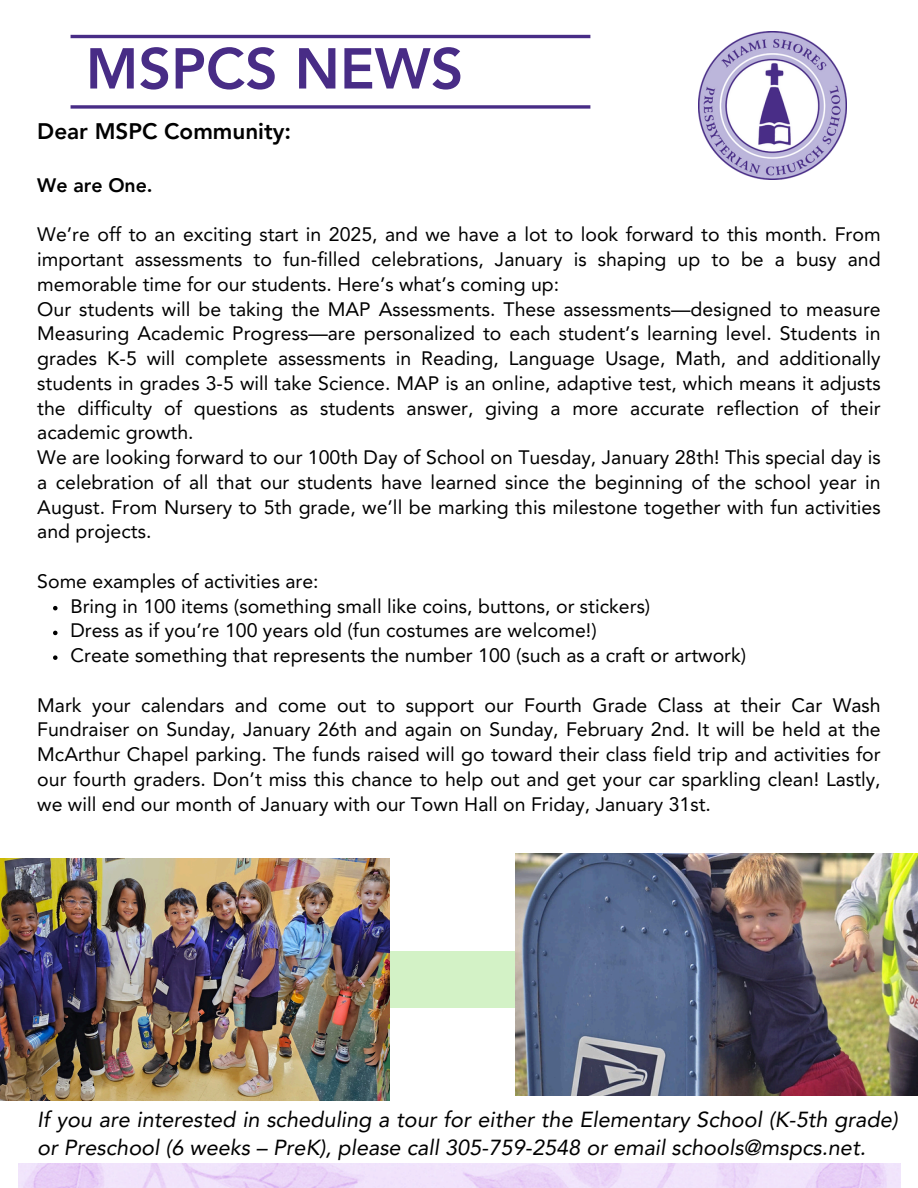
<style>
.page{position:relative;width:918px;height:1188px;background:#fff}
.page>*{position:absolute;margin:0;border:0;box-sizing:border-box;transform-origin:0 0}
.t1{font:800 57px "Avenir LT Pro";color:#482c86}
.t2{font:800 22.5px "Avenir LT Pro";color:#000}
.t3{font:italic 21.75px/28.2px "Avenir LT Pro";color:#000}
.t4{font:19.5px/24.8px "Avenir LT Pro";color:#000;text-align:justify}
.t5{font:800 19.5px "Avenir LT Pro";color:#000}
</style>
<div class="page">
<div style="left:0;top:951px;width:918px;height:56px;background:#d3f2c6"></div>
<img style="left:0;top:858px;width:389px;height:242px">
<img style="left:515px;top:854px;width:403px;height:242px">
<img style="left:18px;top:1163px;width:882px;height:25px">
<svg style="left:53px;top:606px;width:5px;height:4px"></svg>
<svg style="left:53px;top:631px;width:5px;height:4px"></svg>
<svg style="left:53px;top:655px;width:5px;height:5px"></svg>
<img style="left:698px;top:31px;width:149px;height:149px">
<hr style="left:71px;top:35px;width:519px;height:3px;background:#482c86">
<svg style="left:71px;top:105px;width:519px;height:4px;background:#644c98"></svg>
<p class="t1" style="left:86px;top:45px;width:379px">MSPCS NEWS</p>
<p class="t2" style="left:37px;top:122px;width:255px">Dear MSPC Community:</p>
<h1 class="t5" style="left:37px;top:177px;width:117px">We are One.</h1>
<p class="t4" style="left:37px;top:224px;width:845px">We’re off to an exciting start in 2025, and we have a lot to look forward to this month. From important assessments to fun-filled celebrations, January is shaping up to be a busy and memorable time for our students. Here’s what’s coming up:</p>
<h2 class="t4" style="left:37px;top:298px;width:845px">Our students will be taking the MAP Assessments. These assessments—designed to measure Measuring Academic Progress—are personalized to each student’s learning level. Students in grades K-5 will complete assessments in Reading, Language Usage, Math, and additionally students in grades 3-5 will take Science. MAP is an online, adaptive test, which means it adjusts the difficulty of questions as students answer, giving a more accurate reflection of their academic growth.</h2>
<h4 class="t4" style="left:37px;top:447px;width:845px">We are looking forward to our 100th Day of School on Tuesday, January 28th! This special day is a celebration of all that our students have learned since the beginning of the school year in August. From Nursery to 5th grade, we’ll be marking this milestone together with fun activities and projects.</h4>
<p class="t4" style="left:37px;top:571px;width:283px">Some examples of activities are:</p>
<p class="t4" style="left:70px;top:595px;width:581px">Bring in 100 items (something small like coins, buttons, or stickers)</p>
<p class="t4" style="left:70px;top:620px;width:528px">Dress as if you’re 100 years old (fun costumes are welcome!)</p>
<p class="t4" style="left:70px;top:645px;width:677px">Create something that represents the number 100 (such as a craft or artwork)</p>
<p class="t4" style="left:37px;top:694px;width:845px">Mark your calendars and come out to support our Fourth Grade Class at their Car Wash Fundraiser on Sunday, January 26th and again on Sunday, February 2nd. It will be held at the McArthur Chapel parking. The funds raised will go toward their class field trip and activities for our fourth graders. Don’t miss this chance to help out and get your car sparkling clean! Lastly, we will end our month of January with our Town Hall on Friday, January 31st.</p>
<p class="t3" style="left:37px;top:1107px;width:862px">If you are interested in scheduling a tour for either the Elementary School (K-5th grade) or Preschool (6 weeks – PreK), please call 305-759-2548 or email schools@mspcs.net.</p>
</div>
